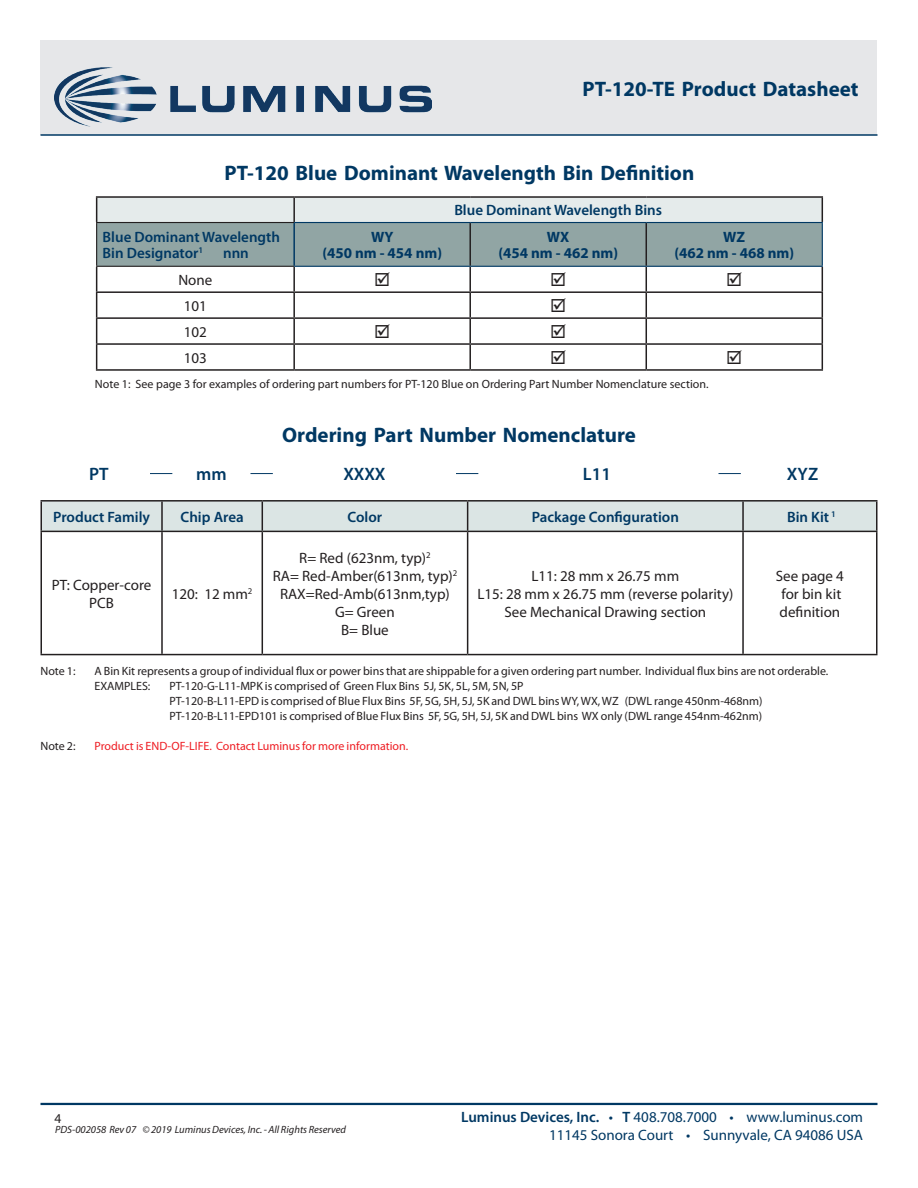
<style>
.page{position:relative;width:918px;height:1188px;background:#fff}
.page>*{position:absolute;margin:0;border:0;box-sizing:border-box;transform-origin:0 0}
.t1{font:700 21px "Myriad Pro";color:#003863}
.t2{font:600 18px "Myriad Pro";color:#003863}
.t3{font:15px/18px "Myriad Pro";color:#231f20;text-align:center}
.t4{font:600 15px/16.5px "Myriad Pro";color:#003863}
.t5{font:15px/18px "Myriad Pro";color:#003863;text-align:right}
.t6{font:700 15px/16.5px "Myriad Pro";color:#003863;text-align:center}
.t7{font:13.5px "Myriad Pro";color:#231f20}
.t8{font:12px/15px "Myriad Pro";color:#231f20}
.t9{font:12px "Myriad Pro";color:#ee1d23}
.t10{font:italic 10.5px "Myriad Pro";color:#231f20}
.s1{font-weight:600}
</style>
<div class="page">
<div style="left:40px;top:40px;width:838px;height:95px;background:#e6e7e9"></div>
<hr style="left:40px;top:1103px;width:838px;height:2px;background:#003863">
<hr style="left:40px;top:134px;width:838px;height:2px;background:#003863">
<img style="left:54px;top:67px;width:378px;height:68px">
<hr style="left:96px;top:369px;width:198px;height:2px;background:#231f20">
<hr style="left:294px;top:369px;width:176px;height:2px;background:#231f20">
<hr style="left:470px;top:369px;width:176px;height:2px;background:#231f20">
<hr style="left:646px;top:369px;width:177px;height:2px;background:#231f20">
<hr style="left:96px;top:196px;width:198px;height:2px;background:#231f20">
<hr style="left:294px;top:196px;width:176px;height:2px;background:#231f20">
<hr style="left:470px;top:196px;width:176px;height:2px;background:#231f20">
<hr style="left:646px;top:196px;width:177px;height:2px;background:#231f20">
<hr style="left:40px;top:532px;width:2px;height:122px;background:#231f20">
<hr style="left:161px;top:532px;width:2px;height:122px;background:#231f20">
<hr style="left:262px;top:532px;width:1px;height:122px;background:#231f20">
<hr style="left:467px;top:532px;width:1px;height:122px;background:#231f20">
<hr style="left:742px;top:532px;width:2px;height:122px;background:#231f20">
<hr style="left:876px;top:532px;width:2px;height:122px;background:#231f20">
<hr style="left:40px;top:654px;width:122px;height:1px;background:#231f20">
<hr style="left:162px;top:654px;width:100px;height:1px;background:#231f20">
<hr style="left:262px;top:654px;width:206px;height:1px;background:#231f20">
<hr style="left:468px;top:654px;width:275px;height:1px;background:#231f20">
<hr style="left:743px;top:654px;width:134px;height:1px;background:#231f20">
<hr style="left:40px;top:500px;width:122px;height:2px;background:#231f20">
<hr style="left:40px;top:502px;width:2px;height:29px;background:#231f20">
<hr style="left:162px;top:500px;width:100px;height:2px;background:#231f20">
<hr style="left:262px;top:500px;width:206px;height:2px;background:#231f20">
<hr style="left:468px;top:500px;width:275px;height:2px;background:#231f20">
<svg style="left:41px;top:501px;width:835px;height:30px;background:#d4dedd"></svg>
<hr style="left:743px;top:500px;width:134px;height:2px;background:#231f20">
<hr style="left:742px;top:502px;width:2px;height:29px;background:#231f20">
<hr style="left:876px;top:502px;width:2px;height:29px;background:#231f20">
<hr style="left:40px;top:531px;width:122px;height:1px;background:#231f20">
<hr style="left:162px;top:531px;width:100px;height:1px;background:#231f20">
<hr style="left:262px;top:531px;width:206px;height:1px;background:#231f20">
<hr style="left:468px;top:531px;width:275px;height:1px;background:#231f20">
<hr style="left:743px;top:531px;width:134px;height:1px;background:#231f20">
<svg style="left:150px;top:473px;width:22px;height:1px"></svg>
<svg style="left:250px;top:473px;width:23px;height:1px"></svg>
<svg style="left:456px;top:473px;width:22px;height:1px"></svg>
<svg style="left:718px;top:473px;width:23px;height:1px"></svg>
<svg style="left:96px;top:197px;width:727px;height:172px"></svg>
<h1 class="t1" style="left:583px;top:75px;width:278px">PT-120-TE Product Datasheet</h1>
<h1 class="t1" style="left:225px;top:159px;width:471px">PT-120 Blue Dominant Wavelength Bin Definition</h1>
<p class="t4" style="left:454px;top:202px;width:209px">Blue Dominant Wavelength Bins</p>
<p class="t4" style="left:103px;top:228px;width:179px">Blue Dominant Wavelength<br>Bin Designator<sup>1</sup></p>
<p class="t6" style="left:322px;top:228px;width:121px">WY<br>(450 nm - 454 nm)</p>
<p class="t6" style="left:498px;top:228px;width:121px">WX<br>(454 nm - 462 nm)</p>
<p class="t6" style="left:674px;top:228px;width:121px">WZ<br>(462 nm - 468 nm)</p>
<p class="t4" style="left:223px;top:245px;width:27px">nnn</p>
<p class="t3" style="left:178px;top:271px;width:35px">None</p>
<p class="t3" style="left:184px;top:297px;width:25px">101</p>
<p class="t3" style="left:184px;top:322px;width:25px">102</p>
<p class="t3" style="left:184px;top:348px;width:25px">103</p>
<p class="t8" style="left:95px;top:376px;width:615px">Note 1: See page 3 for examples of ordering part numbers for PT-120 Blue on Ordering Part Number Nomenclature section.</p>
<h1 class="t1" style="left:282px;top:421px;width:355px">Ordering Part Number Nomenclature</h1>
<h2 class="t2" style="left:89px;top:462px;width:21px">PT</h2>
<h2 class="t2" style="left:196px;top:462px;width:32px">mm</h2>
<h2 class="t2" style="left:343px;top:462px;width:44px">XXXX</h2>
<h2 class="t2" style="left:583px;top:462px;width:30px">L11</h2>
<h2 class="t2" style="left:787px;top:462px;width:33px">XYZ</h2>
<p class="t4" style="left:53px;top:508px;width:98px">Product Family</p>
<p class="t4" style="left:181px;top:508px;width:65px">Chip Area</p>
<p class="t4" style="left:348px;top:508px;width:36px">Color</p>
<p class="t4" style="left:532px;top:508px;width:149px">Package Configuration</p>
<p class="t4" style="left:787px;top:508px;width:50px">Bin Kit <sup>1</sup></p>
<p class="t3" style="left:52px;top:575px;width:101px">PT: Copper-core<br>PCB</p>
<p class="t3" style="left:172px;top:584px;width:82px">120: 12 mm<sup>2</sup></p>
<p class="t3" style="left:273px;top:548px;width:186px">R= Red (623nm, typ)<sup>2<br></sup>RA= Red-Amber(613nm, typ)<sup>2<br></sup>RAX=Red-Amb(613nm,typ)<br>G= Green<br>B= Blue</p>
<p class="t3" style="left:477px;top:566px;width:258px">L11: 28 mm x 26.75 mm<br>L15: 28 mm x 26.75 mm (reverse polarity)<br>See Mechanical Drawing section</p>
<p class="t3" style="left:776px;top:566px;width:70px;text-align:left">See page 4 for bin kit definition</p>
<p class="t8" style="left:40px;top:663px;width:37px">Note 1:</p>
<p class="t8" style="left:94px;top:663px;width:735px">A Bin Kit represents a group of individual flux or power bins that are shippable for a given ordering part number. Individual flux bins are not orderable.<br>EXAMPLES:</p>
<p class="t8" style="left:170px;top:678px;width:595px">PT-120-G-L11-MPK is comprised of Green Flux Bins 5J, 5K, 5L, 5M, 5N, 5P<br>PT-120-B-L11-EPD is comprised of Blue Flux Bins 5F, 5G, 5H, 5J, 5K and DWL bins WY, WX, WZ (DWL range 450nm-468nm)<br>PT-120-B-L11-EPD101 is comprised of Blue Flux Bins 5F, 5G, 5H, 5J, 5K and DWL bins WX only (DWL range 454nm-462nm)</p>
<p class="t8" style="left:40px;top:738px;width:37px">Note 2:</p>
<p class="t9" style="left:94px;top:739px;width:315px">Product is END-OF-LIFE. Contact Luminus for more information.</p>
<p class="t7" style="left:54px;top:1110px;width:8px">4</p>
<p class="t5" style="left:461px;top:1108px;width:403px"><span class="s1">Luminus Devices, Inc.</span> • <span class="s1">T</span> 408.708.7000 • www.luminus.com<br>11145 Sonora Court • Sunnyvale, CA 94086 USA</p>
<p class="t10" style="left:55px;top:1123px;width:293px">PDS-002058 Rev 07 © 2019 Luminus Devices, Inc. - All Rights Reserved</p>
</div>
